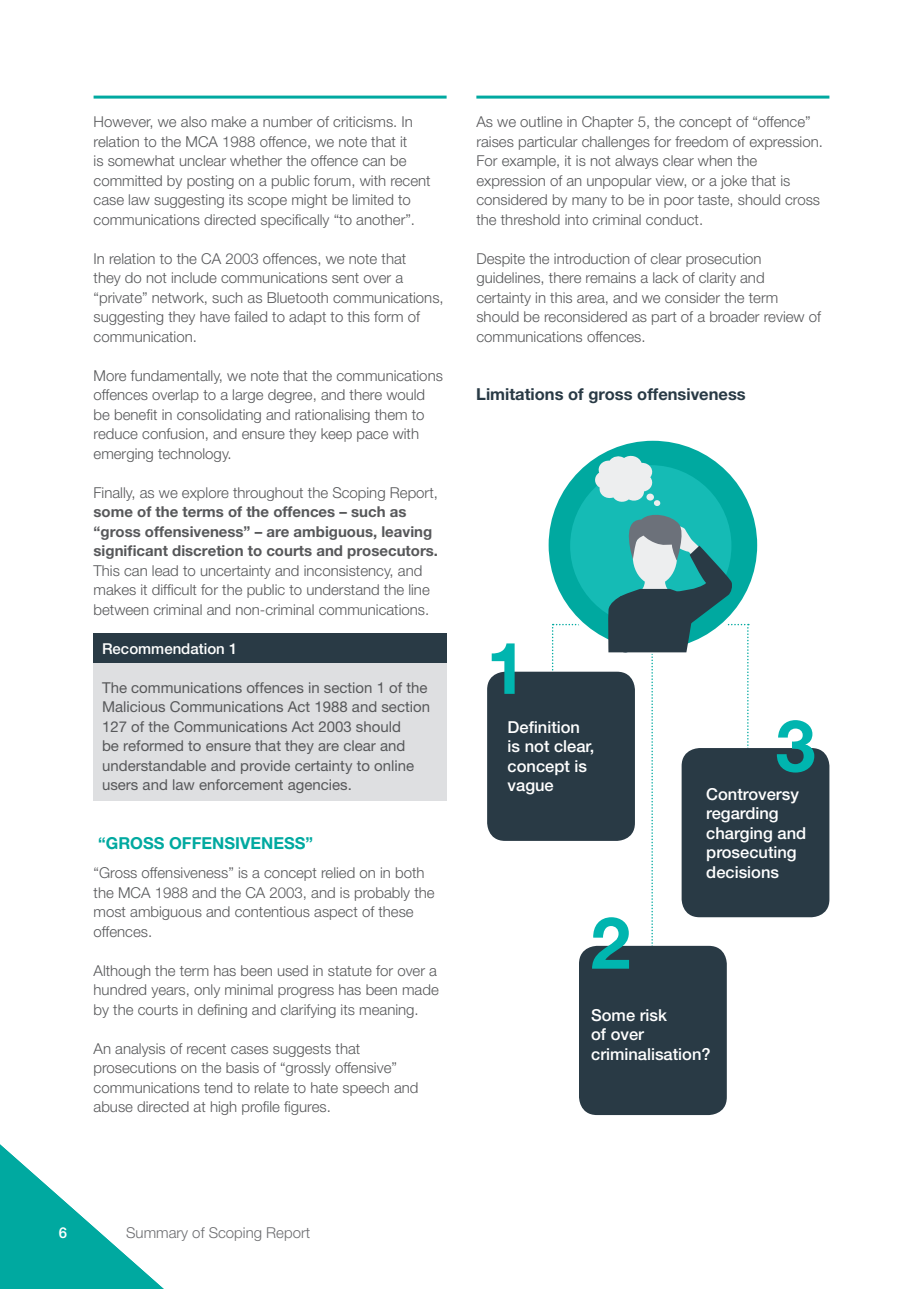
<style>
.page{position:relative;width:906px;height:1289px;background:#fff}
.page>*{position:absolute;margin:0;border:0;box-sizing:border-box;transform-origin:0 0}
.t1{font:700 72px "Helvetica Neue LT Pro";color:#00b5af}
.t2{font:500 16.5px/19.5px "Helvetica Neue LT Pro";color:#fff}
.t3{font:700 16.5px "Helvetica Neue LT Pro";color:#293a45}
.t4{font:700 16.5px "Helvetica Neue LT Pro";color:#00a9a0}
.t5{font:300 15px/19.5px "Helvetica Neue LT Pro";color:#57585a}
.t6{font:15px/19.5px "Helvetica Neue LT Pro";color:#57585a}
.t7{font:700 15px/19.5px "Helvetica Neue LT Pro";color:#57585a}
.t8{font:300 15px "Helvetica Neue LT Pro";color:#6c6d70}
.t9{font:500 15px "Helvetica Neue LT Pro";color:#fff}
</style>
<div class="page">
<svg style="left:0;top:1144px;width:163px;height:144px"></svg>
<hr style="left:94px;top:96px;width:352px;height:3px;background:#00a9a0">
<hr style="left:476px;top:96px;width:353px;height:3px;background:#00a9a0">
<div style="left:94px;top:642px;width:352px;height:158px;background:#dedfe1"></div>
<div style="left:94px;top:633px;width:352px;height:30px;background:#293a45"></div>
<div style="left:487px;top:671px;width:148px;height:169px;background:#293a45;border-radius:18px"></div>
<div style="left:579px;top:945px;width:148px;height:169px;background:#293a45;border-radius:18px"></div>
<svg style="left:546px;top:438px;width:213px;height:213px;background:#2bb7b0"></svg>
<div style="left:570px;top:465px;width:161px;height:161px;background:#15bbb5;border-radius:50%"></div>
<svg style="left:552px;top:511px;width:197px;height:445px"></svg>
<svg style="left:593px;top:454px;width:62px;height:48px;background:#a9dcda"></svg>
<div style="left:646px;top:493px;width:8px;height:8px;background:#edeeef;border-radius:50%"></div>
<div style="left:653px;top:500px;width:7px;height:6px;background:#edeeef;border-radius:50%"></div>
<div style="left:681px;top:748px;width:148px;height:169px;background:#293a45;border-radius:18px"></div>
<p class="t5" style="left:94px;top:112px;width:339px">However, we also make a number of criticisms. In relation to the MCA 1988 offence, we note that it<br>is somewhat unclear whether the offence can be committed by posting on a public forum, with recent case law suggesting its scope might be limited to communications directed specifically “to another”.</p>
<p class="t5" style="left:94px;top:248px;width:352px">In relation to the CA 2003 offences, we note that<br>they do not include communications sent over a “private” network, such as Bluetooth communications, suggesting they have failed to adapt to this form of communication.</p>
<p class="t5" style="left:94px;top:365px;width:351px">More fundamentally, we note that the communications offences overlap to a large degree, and there would be benefit in consolidating and rationalising them to reduce confusion, and ensure they keep pace with emerging technology.</p>
<p class="t5" style="left:94px;top:482px;width:346px">Finally, as we explore throughout the Scoping Report,</p>
<p class="t7" style="left:94px;top:502px;width:346px">some of the terms of the offences – such as “gross offensiveness” – are ambiguous, leaving significant discretion to courts and prosecutors.</p>
<p class="t5" style="left:94px;top:560px;width:338px">This can lead to uncertainty and inconsistency, and makes it difficult for the public to understand the line between criminal and non-criminal communications.</p>
<p class="t9" style="left:102px;top:639px;width:137px">Recommendation 1</p>
<p class="t6" style="left:102px;top:677px;width:329px">The communications offences in section 1 of the Malicious Communications Act 1988 and section 127 of the Communications Act 2003 should<br>be reformed to ensure that they are clear and understandable and provide certainty to online users and law enforcement agencies.</p>
<p class="t4" style="left:98px;top:832px;width:216px">“GROSS OFFENSIVENESS”</p>
<p class="t5" style="left:94px;top:862px;width:342px">“Gross offensiveness” is a concept relied on in both the MCA 1988 and the CA 2003, and is probably the most ambiguous and contentious aspect of these offences.</p>
<p class="t5" style="left:94px;top:960px;width:347px;text-align:justify">Although the term has been used in statute for over a hundred years, only minimal progress has been made by the courts in defining and clarifying its meaning.</p>
<p class="t5" style="left:94px;top:1038px;width:326px">An analysis of recent cases suggests that prosecutions on the basis of “grossly offensive” communications tend to relate to hate speech and abuse directed at high profile figures.</p>
<p class="t5" style="left:476px;top:112px;width:348px">As we outline in Chapter 5, the concept of “offence” raises particular challenges for freedom of expression.<br>For example, it is not always clear when the expression of an unpopular view, or a joke that is considered by many to be in poor taste, should cross the threshold into criminal conduct.</p>
<p class="t5" style="left:476px;top:248px;width:346px">Despite the introduction of clear prosecution guidelines, there remains a lack of clarity and certainty in this area, and we consider the term should be reconsidered as part of a broader review of communications offences.</p>
<p class="t3" style="left:476px;top:384px;width:271px">Limitations of gross offensiveness</p>
<h1 class="t1" style="left:486px;top:623px;width:42px">1</h1>
<p class="t2" style="left:507px;top:717px;width:88px">Definition is not clear, concept is vague</p>
<h1 class="t1" style="left:590px;top:898px;width:42px">2</h1>
<h1 class="t1" style="left:775px;top:701px;width:42px">3</h1>
<p class="t2" style="left:706px;top:783px;width:101px">Controversy regarding charging and prosecuting decisions</p>
<p class="t2" style="left:591px;top:1004px;width:121px">Some risk<br>of over criminalisation?</p>
<p class="t9" style="left:59px;top:1223px;width:10px">6</p>
<p class="t8" style="left:126px;top:1223px;width:185px">Summary of Scoping Report</p>
</div>
